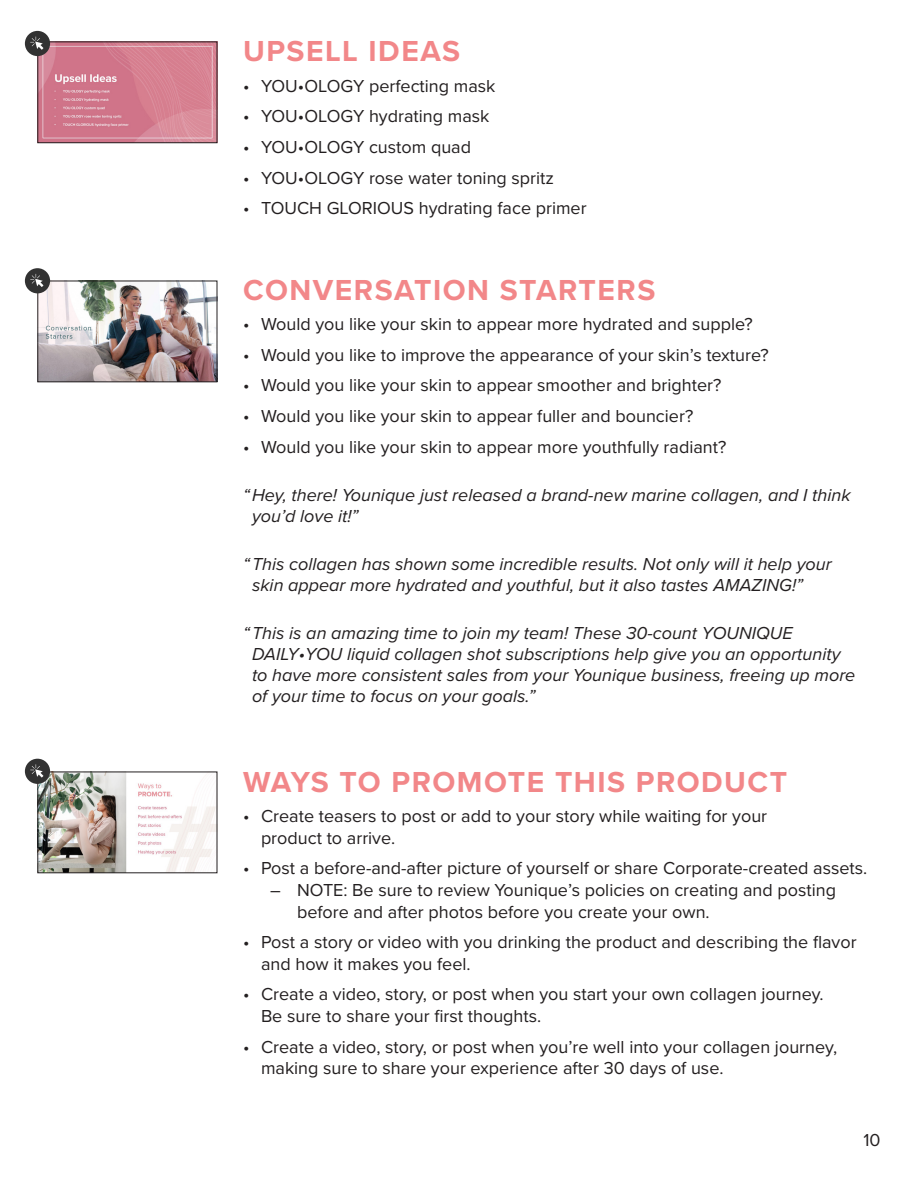
<style>
.page{position:relative;width:918px;height:1188px;background:#fff}
.page>*{position:absolute;margin:0;border:0;box-sizing:border-box;transform-origin:0 0}
.t1{font:700 30px "Proxima Nova";letter-spacing:.05em;color:#f28789}
.bullet_copy{font:18px/21.6px "Proxima Nova";color:#231f20}
.body_copy{font:italic 18px/21px "Proxima Nova";color:#231f20}
</style>
<div class="page">
<img style="left:40px;top:774px;width:175px;height:97px">
<div style="left:25px;top:759px;width:25px;height:25px;background:#323232;border-radius:50%"></div>
<svg style="left:30px;top:764px;width:13px;height:14px"></svg>
<img style="left:40px;top:44px;width:175px;height:97px">
<div style="left:38px;top:42px;width:179px;height:101px;border:1px solid #231f20"></div>
<div style="left:25px;top:31px;width:25px;height:25px;background:#323232;border-radius:50%"></div>
<svg style="left:30px;top:37px;width:13px;height:13px"></svg>
<img style="left:40px;top:283px;width:175px;height:97px">
<div style="left:38px;top:281px;width:179px;height:101px;border:1px solid #231f20"></div>
<div style="left:25px;top:268px;width:25px;height:25px;background:#323232;border-radius:50%"></div>
<svg style="left:30px;top:274px;width:13px;height:13px"></svg>
<p class="t1" style="left:243px;top:29px;width:219px">UPSELL IDEAS</p>
<p class="bullet_copy" style="left:243px;top:74px;width:254px">• YOU•OLOGY perfecting mask</p>
<p class="bullet_copy" style="left:243px;top:105px;width:248px">• YOU•OLOGY hydrating mask</p>
<p class="bullet_copy" style="left:243px;top:135px;width:230px">• YOU•OLOGY custom quad</p>
<p class="bullet_copy" style="left:243px;top:166px;width:313px">• YOU•OLOGY rose water toning spritz</p>
<p class="bullet_copy" style="left:243px;top:197px;width:345px">• TOUCH GLORIOUS hydrating face primer</p>
<p class="t1" style="left:243px;top:267px;width:414px">CONVERSATION STARTERS</p>
<p class="bullet_copy" style="left:243px;top:313px;width:511px">• Would you like your skin to appear more hydrated and supple?</p>
<p class="bullet_copy" style="left:243px;top:343px;width:527px">• Would you like to improve the appearance of your skin’s texture?</p>
<p class="bullet_copy" style="left:243px;top:374px;width:480px">• Would you like your skin to appear smoother and brighter?</p>
<p class="bullet_copy" style="left:243px;top:405px;width:452px">• Would you like your skin to appear fuller and bouncier?</p>
<p class="bullet_copy" style="left:243px;top:435px;width:485px">• Would you like your skin to appear more youthfully radiant?</p>
<p class="body_copy" style="left:252px;top:483px;width:600px;text-indent:-9px">“Hey, there! Younique just released a brand-new marine collagen, and I think you’d love it!”</p>
<p class="body_copy" style="left:252px;top:552px;width:581px;text-indent:-9px">“This collagen has shown some incredible results. Not only will it help your skin appear more hydrated and youthful, but it also tastes AMAZING!”</p>
<p class="body_copy" style="left:252px;top:621px;width:605px;text-indent:-9px">“This is an amazing time to join my team! These 30-count YOUNIQUE DAILY•YOU liquid collagen shot subscriptions help give you an opportunity to have more consistent sales from your Younique business, freeing up more of your time to focus on your goals.”</p>
<p class="t1" style="left:243px;top:759px;width:546px">WAYS TO PROMOTE THIS PRODUCT</p>
<p class="bullet_copy" style="left:261px;top:805px;width:508px;text-indent:-18px">• Create teasers to post or add to your story while waiting for your product to arrive.</p>
<p class="bullet_copy" style="left:243px;top:857px;width:626px">• Post a before-and-after picture of yourself or share Corporate-created assets.</p>
<p class="bullet_copy" style="left:297px;top:879px;width:541px;text-indent:-27px">– NOTE: Be sure to review Younique’s policies on creating and posting before and after photos before you create your own.</p>
<p class="bullet_copy" style="left:261px;top:931px;width:597px;text-indent:-18px">• Post a story or video with you drinking the product and describing the flavor and how it makes you feel.</p>
<p class="bullet_copy" style="left:261px;top:983px;width:564px;text-indent:-18px">• Create a video, story, or post when you start your own collagen journey.<br>Be sure to share your first thoughts.</p>
<p class="bullet_copy" style="left:261px;top:1035px;width:578px;text-indent:-18px">• Create a video, story, or post when you’re well into your collagen journey, making sure to share your experience after 30 days of use.</p>
<p class="bullet_copy" style="left:863px;top:1129px;width:19px">10</p>
</div>
